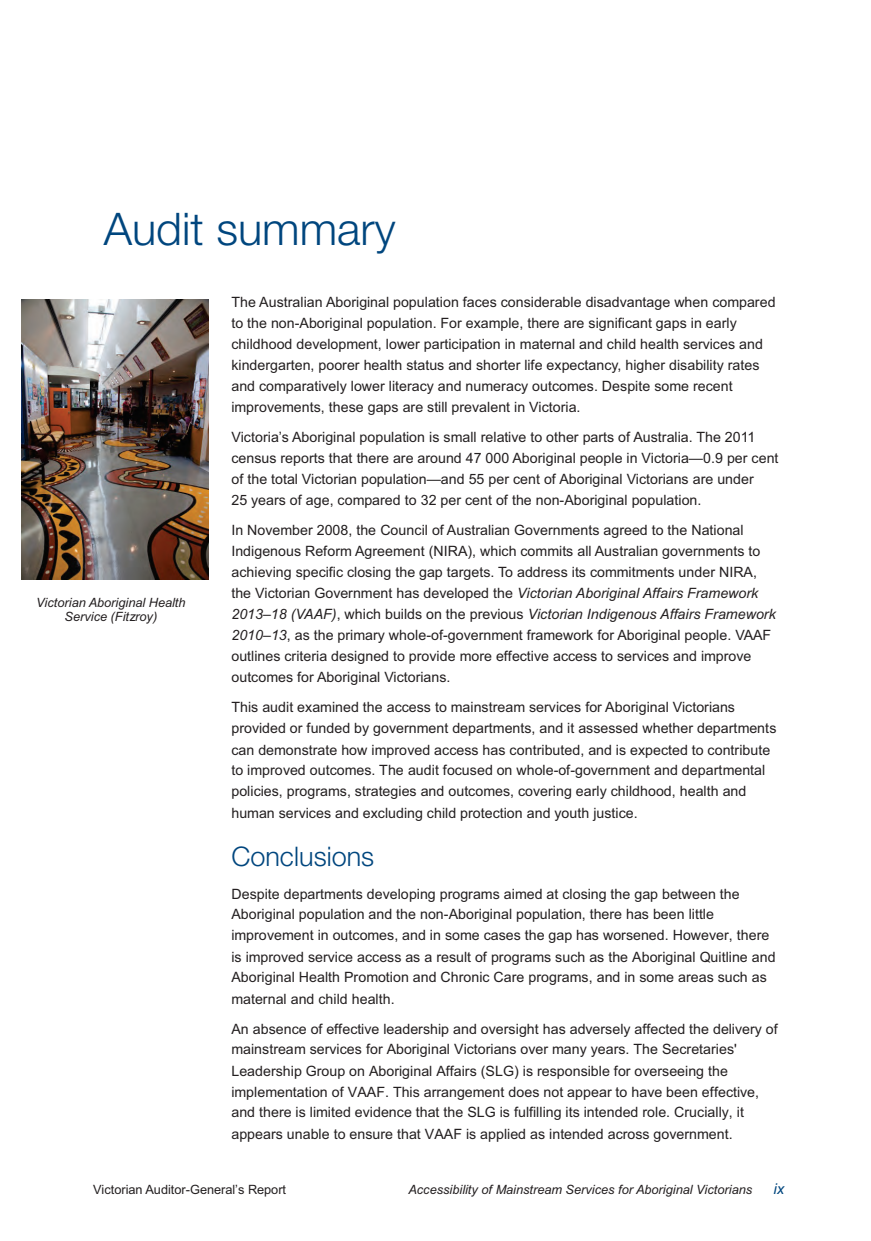
<style>
.page{position:relative;width:871px;height:1241px;background:#fff}
.page>*{position:absolute;margin:0;border:0;box-sizing:border-box;transform-origin:0 0}
.t1{font:300 45px "Helvetica Neue LT Std";color:#00467e}
.t2{font:300 27px "Helvetica Neue LT Std";color:#00467e}
.t3{font:italic 15px "Arial";color:#00467e}
.t4{font:14.25px/21px "Arial";color:#231f20}
.t5{font:italic 12.75px/14.7px "Arial";letter-spacing:.005em;color:#231f20;text-align:center}
.t6{font:12.75px "Arial";letter-spacing:-.005em;color:#231f20}
.s1{font-style:italic}
</style>
<div class="page">
<img style="left:21px;top:299px;width:187px;height:280px">
<h1 class="t1" style="left:104px;top:201px;width:293px">Audit summary</h1>
<p class="t5" style="left:36px;top:595px;width:151px">Victorian Aboriginal Health<br>Service (Fitzroy)</p>
<p class="t4" style="left:231px;top:292px;width:546px">The Australian Aboriginal population faces considerable disadvantage when compared to the non-Aboriginal population. For example, there are significant gaps in early childhood development, lower participation in maternal and child health services and kindergarten, poorer health status and shorter life expectancy, higher disability rates and comparatively lower literacy and numeracy outcomes. Despite some recent improvements, these gaps are still prevalent in Victoria.</p>
<p class="t4" style="left:231px;top:427px;width:549px">Victoria’s Aboriginal population is small relative to other parts of Australia. The 2011 census reports that there are around 47 000 Aboriginal people in Victoria—0.9 per cent of the total Victorian population—and 55 per cent of Aboriginal Victorians are under<br>25 years of age, compared to 32 per cent of the non-Aboriginal population.</p>
<p class="t4" style="left:231px;top:520px;width:546px">In November 2008, the Council of Australian Governments agreed to the National Indigenous Reform Agreement (NIRA), which commits all Australian governments to achieving specific closing the gap targets. To address its commitments under NIRA, the Victorian Government has developed the <span class="s1">Victorian Aboriginal Affairs Framework 2013–18 (VAAF)</span>, which builds on the previous <span class="s1">Victorian Indigenous Affairs Framework 2010–13</span>, as the primary whole-of-government framework for Aboriginal people. VAAF outlines criteria designed to provide more effective access to services and improve outcomes for Aboriginal Victorians.</p>
<p class="t4" style="left:231px;top:697px;width:546px">This audit examined the access to mainstream services for Aboriginal Victorians provided or funded by government departments, and it assessed whether departments can demonstrate how improved access has contributed, and is expected to contribute to improved outcomes. The audit focused on whole-of-government and departmental policies, programs, strategies and outcomes, covering early childhood, health and human services and excluding child protection and youth justice.</p>
<h2 class="t2" style="left:231px;top:840px;width:144px">Conclusions</h2>
<p class="t4" style="left:231px;top:883px;width:546px">Despite departments developing programs aimed at closing the gap between the Aboriginal population and the non-Aboriginal population, there has been little improvement in outcomes, and in some cases the gap has worsened. However, there is improved service access as a result of programs such as the Aboriginal Quitline and Aboriginal Health Promotion and Chronic Care programs, and in some areas such as maternal and child health.</p>
<p class="t4" style="left:231px;top:1018px;width:548px">An absence of effective leadership and oversight has adversely affected the delivery of mainstream services for Aboriginal Victorians over many years. The Secretaries' Leadership Group on Aboriginal Affairs (SLG) is responsible for overseeing the implementation of VAAF. This arrangement does not appear to have been effective, and there is limited evidence that the SLG is fulfilling its intended role. Crucially, it appears unable to ensure that VAAF is applied as intended across government.</p>
<p class="t6" style="left:93px;top:1181px;width:195px">Victorian Auditor-General’s Report</p>
<p class="t5" style="left:408px;top:1182px;width:345px">Accessibility of Mainstream Services for Aboriginal Victorians</p>
<p class="t3" style="left:773px;top:1179px;width:12px">ix</p>
</div>
